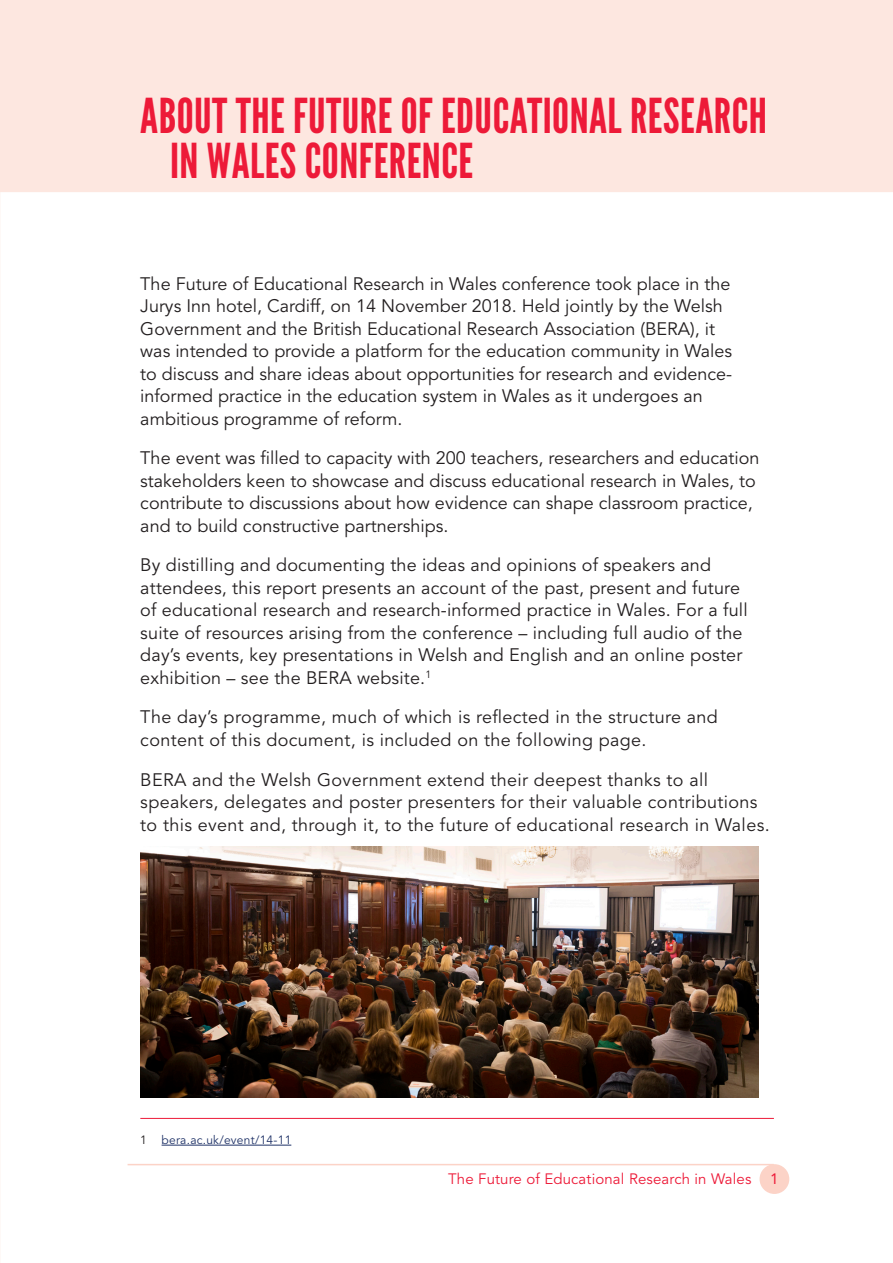
<style>
.page{position:relative;width:893px;height:1263px;background:#fff}
.page>*{position:absolute;margin:0;border:0;box-sizing:border-box;transform-origin:0 0}
.CH_HEAD__recto{font:48px/45px "League Gothic";letter-spacing:.01em;color:#ed1a38}
.Body{font:18px/22.5px "Avenir LT Std";color:#231f20}
.Body-2{font:18px/22.5px "Avenir LT Std";letter-spacing:.02em;color:#231f20}
.t1{font:15px "Avenir LT Std";letter-spacing:.01em;color:#ed1a38}
.t2{font:15px "Avenir LT Std";color:#ed1a38}
.footnote_body{font:12px "Avenir LT Std";letter-spacing:.02em;color:#1f3267}
.s1{color:#231f20}
</style>
<div class="page">
<hr style="left:128px;top:1164px;width:646px;height:1px;background:#fcd3c7">
<div style="left:759px;top:1164px;width:30px;height:30px;background:#fcd3c7;border-radius:50%"></div>
<div style="left:0;top:0;width:893px;height:192px;background:#fde7e0"></div>
<hr style="left:140px;top:1118px;width:634px;height:1px;background:#ed1a38">
<hr style="left:162px;top:1145px;width:129px;height:1px;background:#1f3267">
<img style="left:140px;top:846px;width:618px;height:252px">
<p class="CH_HEAD__recto" style="left:170px;top:94px;width:598px;text-indent:-30px">ABOUT THE FUTURE OF EDUCATIONAL RESEARCH<br>IN WALES CONFERENCE</p>
<p class="Body" style="left:140px;top:273px;width:593px">The Future of Educational Research in Wales conference took place in the Jurys Inn hotel, Cardiff, on 14 November 2018. Held jointly by the Welsh Government and the British Educational Research Association (BERA), it was intended to provide a platform for the education community in Wales to discuss and share ideas about opportunities for research and evidence&shy;informed practice in the education system in Wales as it undergoes an ambitious programme of reform.</p>
<p class="Body" style="left:140px;top:447px;width:621px">The event was filled to capacity with 200 teachers, researchers and education stakeholders keen to showcase and discuss educational research in Wales, to contribute to discussions about how evidence can shape classroom practice, and to build constructive partnerships.</p>
<p class="Body" style="left:140px;top:554px;width:609px">By distilling and documenting the ideas and opinions of speakers and attendees, this report presents an account of the past, present and future of educational research and research-informed practice in Wales. For a full suite of resources arising from the conference – including full audio of the day’s events, key presentations in Welsh and English and an online poster exhibition – see the BERA website.<sup>1</sup></p>
<p class="Body-2" style="left:140px;top:706px;width:579px">The day’s programme, much of which is reflected in the structure and content of this document, is included on the following page.</p>
<p class="Body-2" style="left:140px;top:768px;width:631px">BERA and the Welsh Government extend their deepest thanks to all speakers, delegates and poster presenters for their valuable contributions to this event and, through it, to the future of educational research in Wales.</p>
<p class="footnote_body" style="left:140px;top:1133px;width:153px"><span class="s1">1</span> bera.ac.uk/event/14-11</p>
<p class="t1" style="left:448px;top:1169px;width:305px">The Future of Educational Research in Wales</p>
<p class="t2" style="left:770px;top:1170px;width:10px">1</p>
</div>
